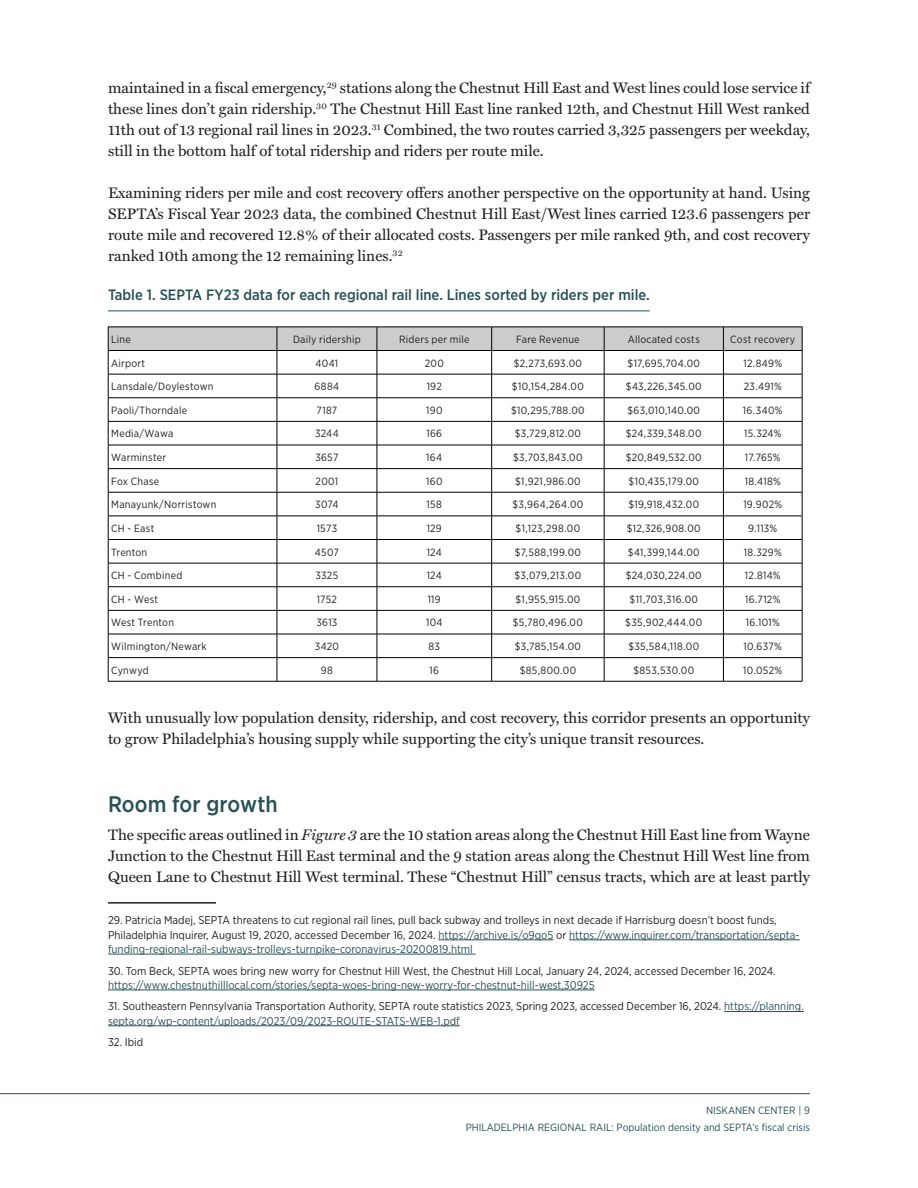
<style>
.page{position:relative;width:918px;height:1188px;background:#fff}
.page>*{position:absolute;margin:0;border:0;box-sizing:border-box;transform-origin:0 0}
.header1{font:500 22.5px "Gotham Narrow";color:#275157}
.bodytext{font:15.3px/21px "Miller Text";color:#231f20;text-align:justify}
.figureheader{font:500 15px "Gotham Narrow";color:#275157}
.notes{font:11.25px/14.2px "Gotham Narrow";color:#231f20}
.tabeltext{font:10.5px "Gotham Narrow";letter-spacing:.025em;color:#231f20}
.t1{font:10.5px/16.5px "Gotham Narrow";color:#275157;text-align:right}
.s1{font-style:italic}
.s2{color:#275157}
</style>
<div class="page">
<hr style="left:108px;top:310px;width:542px;height:1px;background:#275157">
<svg style="left:108px;top:327px;width:695px;height:354px"></svg>
<hr style="left:108px;top:681px;width:169px;height:1px;background:#000">
<hr style="left:277px;top:681px;width:100px;height:1px;background:#000">
<hr style="left:377px;top:681px;width:115px;height:1px;background:#000">
<hr style="left:492px;top:681px;width:112px;height:1px;background:#000">
<hr style="left:604px;top:681px;width:119px;height:1px;background:#000">
<hr style="left:723px;top:681px;width:79px;height:1px;background:#000">
<hr style="left:108px;top:902px;width:108px;height:2px;background:#231f20">
<hr style="left:438px;top:940px;width:116px;height:1px;background:#275157">
<hr style="left:569px;top:940px;width:231px;height:1px;background:#275157">
<hr style="left:108px;top:954px;width:368px;height:1px;background:#275157">
<hr style="left:108px;top:990px;width:487px;height:1px;background:#275157">
<hr style="left:724px;top:1011px;width:80px;height:1px;background:#275157">
<hr style="left:108px;top:1025px;width:352px;height:1px;background:#275157">
<hr style="left:0;top:1093px;width:810px;height:1px;background:#275157">
<p class="bodytext" style="left:108px;top:77px;width:704px">maintained in a fiscal emergency,<sup>29</sup> stations along the Chestnut Hill East and West lines could lose service if these lines don’t gain ridership.<sup>30</sup> The Chestnut Hill East line ranked 12th, and Chestnut Hill West ranked 11th out of 13 regional rail lines in 2023.<sup>31</sup> Combined, the two routes carried 3,325 passengers per weekday, still in the bottom half of total ridership and riders per route mile.</p>
<p class="bodytext" style="left:108px;top:182px;width:704px">Examining riders per mile and cost recovery offers another perspective on the opportunity at hand. Using SEPTA’s Fiscal Year 2023 data, the combined Chestnut Hill East/West lines carried 123.6 passengers per route mile and recovered 12.8% of their allocated costs. Passengers per mile ranked 9th, and cost recovery ranked 10th among the 12 remaining lines.<sup>32</sup></p>
<p class="figureheader" style="left:108px;top:285px;width:543px">Table 1. SEPTA FY23 data for each regional rail line. Lines sorted by riders per mile.</p>
<p class="tabeltext" style="left:111px;top:333px;width:21px">Line</p>
<p class="tabeltext" style="left:293px;top:333px;width:69px">Daily ridership</p>
<p class="tabeltext" style="left:399px;top:333px;width:72px">Riders per mile</p>
<p class="tabeltext" style="left:516px;top:333px;width:65px">Fare Revenue</p>
<p class="tabeltext" style="left:628px;top:333px;width:74px">Allocated costs</p>
<p class="tabeltext" style="left:730px;top:333px;width:66px">Cost recovery</p>
<p class="tabeltext" style="left:111px;top:356px;width:36px">Airport</p>
<p class="tabeltext" style="left:316px;top:356px;width:24px">4041</p>
<p class="tabeltext" style="left:425px;top:356px;width:21px">200</p>
<p class="tabeltext" style="left:514px;top:356px;width:70px">$2,273,693.00</p>
<p class="tabeltext" style="left:628px;top:356px;width:74px">$17,695,704.00</p>
<p class="tabeltext" style="left:743px;top:356px;width:40px">12.849%</p>
<p class="tabeltext" style="left:111px;top:380px;width:104px">Lansdale/Doylestown</p>
<p class="tabeltext" style="left:315px;top:380px;width:26px">6884</p>
<p class="tabeltext" style="left:427px;top:380px;width:17px">192</p>
<p class="tabeltext" style="left:512px;top:380px;width:74px">$10,154,284.00</p>
<p class="tabeltext" style="left:626px;top:380px;width:77px">$43,226,345.00</p>
<p class="tabeltext" style="left:744px;top:380px;width:40px">23.491%</p>
<p class="tabeltext" style="left:111px;top:404px;width:77px">Paoli/Thorndale</p>
<p class="tabeltext" style="left:317px;top:404px;width:22px">7187</p>
<p class="tabeltext" style="left:426px;top:404px;width:18px">190</p>
<p class="tabeltext" style="left:511px;top:404px;width:75px">$10,295,788.00</p>
<p class="tabeltext" style="left:627px;top:404px;width:74px">$63,010,140.00</p>
<p class="tabeltext" style="left:743px;top:404px;width:41px">16.340%</p>
<p class="tabeltext" style="left:111px;top:427px;width:64px">Media/Wawa</p>
<p class="tabeltext" style="left:315px;top:427px;width:25px">3244</p>
<p class="tabeltext" style="left:426px;top:427px;width:17px">166</p>
<p class="tabeltext" style="left:515px;top:427px;width:68px">$3,729,812.00</p>
<p class="tabeltext" style="left:626px;top:427px;width:77px">$24,339,348.00</p>
<p class="tabeltext" style="left:744px;top:427px;width:39px">15.324%</p>
<p class="tabeltext" style="left:111px;top:451px;width:56px">Warminster</p>
<p class="tabeltext" style="left:315px;top:451px;width:25px">3657</p>
<p class="tabeltext" style="left:426px;top:451px;width:18px">164</p>
<p class="tabeltext" style="left:513px;top:451px;width:71px">$3,703,843.00</p>
<p class="tabeltext" style="left:626px;top:451px;width:77px">$20,849,532.00</p>
<p class="tabeltext" style="left:745px;top:451px;width:37px">17.765%</p>
<p class="tabeltext" style="left:111px;top:474px;width:50px">Fox Chase</p>
<p class="tabeltext" style="left:316px;top:474px;width:24px">2001</p>
<p class="tabeltext" style="left:426px;top:474px;width:18px">160</p>
<p class="tabeltext" style="left:515px;top:474px;width:67px">$1,921,986.00</p>
<p class="tabeltext" style="left:629px;top:474px;width:72px">$10,435,179.00</p>
<p class="tabeltext" style="left:745px;top:474px;width:38px">18.418%</p>
<p class="tabeltext" style="left:111px;top:498px;width:107px">Manayunk/Norristown</p>
<p class="tabeltext" style="left:315px;top:498px;width:25px">3074</p>
<p class="tabeltext" style="left:427px;top:498px;width:17px">158</p>
<p class="tabeltext" style="left:512px;top:498px;width:72px">$3,964,264.00</p>
<p class="tabeltext" style="left:628px;top:498px;width:72px">$19,918,432.00</p>
<p class="tabeltext" style="left:743px;top:498px;width:40px">19.902%</p>
<p class="tabeltext" style="left:111px;top:522px;width:45px">CH - East</p>
<p class="tabeltext" style="left:317px;top:522px;width:22px">1573</p>
<p class="tabeltext" style="left:427px;top:522px;width:17px">129</p>
<p class="tabeltext" style="left:516px;top:522px;width:66px">$1,123,298.00</p>
<p class="tabeltext" style="left:627px;top:522px;width:75px">$12,326,908.00</p>
<p class="tabeltext" style="left:748px;top:522px;width:31px">9.113%</p>
<p class="tabeltext" style="left:111px;top:545px;width:38px">Trenton</p>
<p class="tabeltext" style="left:315px;top:545px;width:25px">4507</p>
<p class="tabeltext" style="left:427px;top:545px;width:17px">124</p>
<p class="tabeltext" style="left:515px;top:545px;width:68px">$7,588,199.00</p>
<p class="tabeltext" style="left:628px;top:545px;width:73px">$41,399,144.00</p>
<p class="tabeltext" style="left:744px;top:545px;width:40px">18.329%</p>
<p class="tabeltext" style="left:111px;top:569px;width:73px">CH - Combined</p>
<p class="tabeltext" style="left:315px;top:569px;width:24px">3325</p>
<p class="tabeltext" style="left:427px;top:569px;width:17px">124</p>
<p class="tabeltext" style="left:515px;top:569px;width:68px">$3,079,213.00</p>
<p class="tabeltext" style="left:626px;top:569px;width:77px">$24,030,224.00</p>
<p class="tabeltext" style="left:745px;top:569px;width:37px">12.814%</p>
<p class="tabeltext" style="left:111px;top:593px;width:49px">CH - West</p>
<p class="tabeltext" style="left:317px;top:593px;width:22px">1752</p>
<p class="tabeltext" style="left:428px;top:593px;width:15px">119</p>
<p class="tabeltext" style="left:516px;top:593px;width:66px">$1,955,915.00</p>
<p class="tabeltext" style="left:630px;top:593px;width:70px">$11,703,316.00</p>
<p class="tabeltext" style="left:745px;top:593px;width:37px">16.712%</p>
<p class="tabeltext" style="left:111px;top:616px;width:64px">West Trenton</p>
<p class="tabeltext" style="left:316px;top:616px;width:23px">3613</p>
<p class="tabeltext" style="left:426px;top:616px;width:18px">104</p>
<p class="tabeltext" style="left:513px;top:616px;width:72px">$5,780,496.00</p>
<p class="tabeltext" style="left:625px;top:616px;width:79px">$35,902,444.00</p>
<p class="tabeltext" style="left:746px;top:616px;width:36px">16.101%</p>
<p class="tabeltext" style="left:111px;top:640px;width:97px">Wilmington/Newark</p>
<p class="tabeltext" style="left:315px;top:640px;width:26px">3420</p>
<p class="tabeltext" style="left:429px;top:640px;width:13px">83</p>
<p class="tabeltext" style="left:515px;top:640px;width:68px">$3,785,154.00</p>
<p class="tabeltext" style="left:628px;top:640px;width:72px">$35,584,118.00</p>
<p class="tabeltext" style="left:744px;top:640px;width:40px">10.637%</p>
<p class="tabeltext" style="left:111px;top:663px;width:39px">Cynwyd</p>
<p class="tabeltext" style="left:321px;top:663px;width:14px">98</p>
<p class="tabeltext" style="left:430px;top:663px;width:11px">16</p>
<p class="tabeltext" style="left:520px;top:663px;width:58px">$85,800.00</p>
<p class="tabeltext" style="left:633px;top:663px;width:62px">$853,530.00</p>
<p class="tabeltext" style="left:743px;top:663px;width:40px">10.052%</p>
<p class="bodytext" style="left:108px;top:708px;width:703px">With unusually low population density, ridership, and cost recovery, this corridor presents an opportunity to grow Philadelphia’s housing supply while supporting the city’s unique transit resources.</p>
<p class="header1" style="left:108px;top:790px;width:171px">Room for growth</p>
<p class="bodytext" style="left:108px;top:824px;width:704px">The specific areas outlined in <span class="s1">Figure 3</span> are the 10 station areas along the Chestnut Hill East line from Wayne Junction to the Chestnut Hill East terminal and the 9 station areas along the Chestnut Hill West line from Queen Lane to Chestnut Hill West terminal. These “Chestnut Hill” census tracts, which are at least partly</p>
<p class="notes" style="left:108px;top:913px;width:693px">29. Patricia Madej, SEPTA threatens to cut regional rail lines, pull back subway and trolleys in next decade if Harrisburg doesn’t boost funds,<br>Philadelphia Inquirer, August 19, 2020, accessed December 16, 2024. <span class="s2">https://archive.is/o9qo5</span> or <span class="s2">https://www.inquirer.com/transportation/septa&shy;funding-regional-rail-subways-trolleys-turnpike-coronavirus-20200819.html</span></p>
<p class="notes" style="left:108px;top:963px;width:669px">30. Tom Beck, SEPTA woes bring new worry for Chestnut Hill West, the Chestnut Hill Local, January 24, 2024, accessed December 16, 2024. <span class="s2">https://www.chestnuthilllocal.com/stories/septa-woes-bring-new-worry-for-chestnut-hill-west,30925</span></p>
<p class="notes" style="left:108px;top:999px;width:697px">31. Southeastern Pennsylvania Transportation Authority, SEPTA route statistics 2023, Spring 2023, accessed December 16, 2024. <span class="s2">https://planning. septa.org/wp-content/uploads/2023/09/2023-ROUTE-STATS-WEB-1.pdf</span></p>
<p class="notes" style="left:108px;top:1035px;width:37px">32. Ibid</p>
<p class="t1" style="left:466px;top:1102px;width:346px">NISKANEN CENTER | 9<br>PHILADELPHIA REGIONAL RAIL: Population density and SEPTA’s fiscal crisis</p>
</div>
